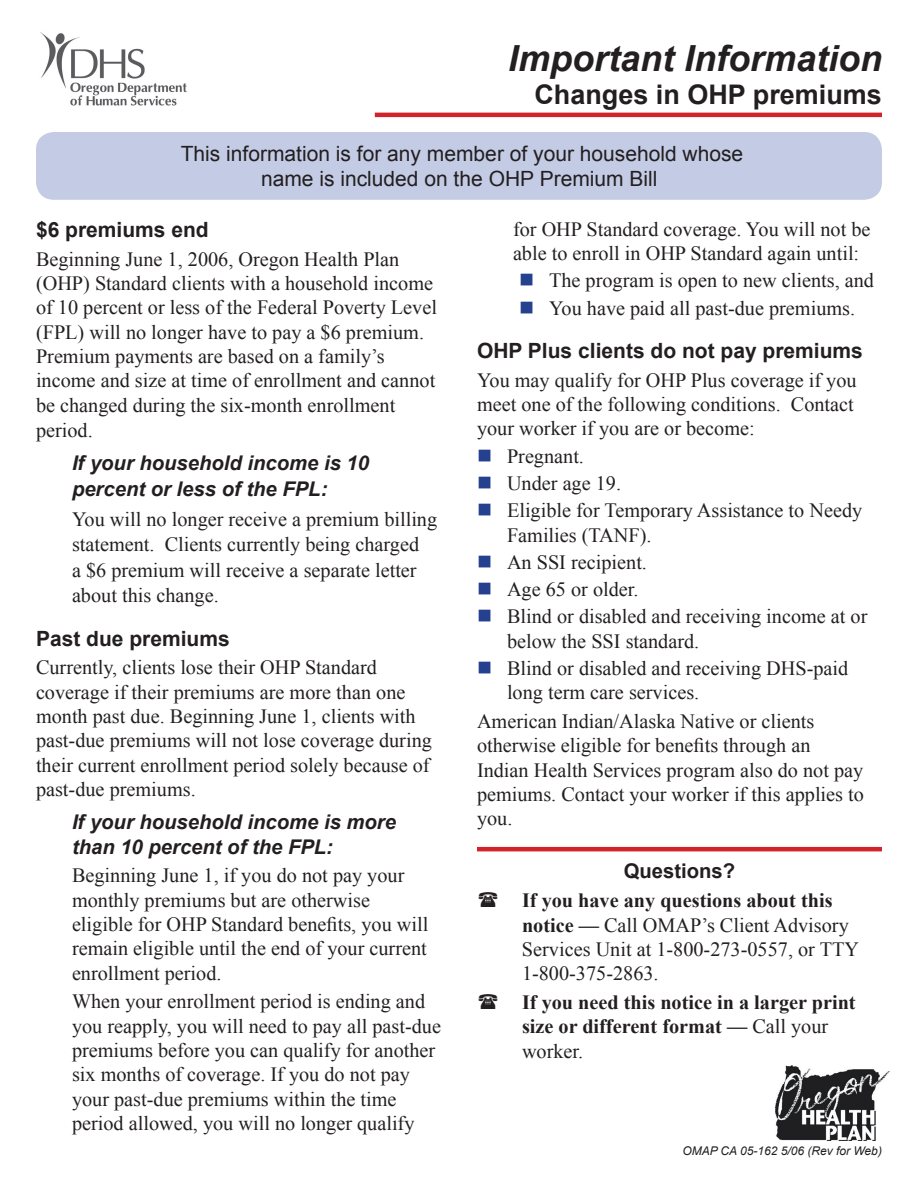
<style>
.page{position:relative;width:918px;height:1188px;background:#fff}
.page>*{position:absolute;margin:0;border:0;box-sizing:border-box;transform-origin:0 0}
.t1{font:italic 700 36px "Arial";color:#231f20}
.t2{font:700 27px "Arial";color:#231f20}
.t3{font:21px/25.5px "Arial";color:#231f20;text-align:center}
.t4{font:700 21px "Arial";color:#231f20}
.t5{font:20.25px/24.3px "Times New Roman";color:#231f20}
.t6{font:italic 700 20.25px/25.5px "Arial";color:#231f20}
.t7{font:700 20.25px/24.3px "Times New Roman";color:#231f20}
.t8{font:700 20.25px "Arial";color:#231f20}
.t9{font:20.25px/27.3px "Wingdings";color:#25408f;text-align:justify}
.t10{font:italic 12px "Arial";color:#231f20}
.s1{font-weight:700}
.s2{font-weight:400}
</style>
<div class="page">
<hr style="left:375px;top:113px;width:507px;height:4px;background:#d1232a">
<hr style="left:477px;top:847px;width:405px;height:4px;background:#d1232a">
<img style="left:40px;top:32px;width:147px;height:74px">
<div style="left:36px;top:132px;width:846px;height:68px;background:#c3cbe5"></div>
<img style="left:776px;top:1065px;width:114px;height:75px">
<h1 class="t1" style="left:508px;top:34px;width:376px">Important Information</h1>
<h2 class="t2" style="left:534px;top:76px;width:349px">Changes in OHP premiums</h2>
<p class="t3" style="left:181px;top:141px;width:564px">This information is for any member of your household whose name is included on the OHP Premium Bill</p>
<p class="t4" style="left:36px;top:216px;width:174px">$6 premiums end</p>
<p class="t5" style="left:36px;top:247px;width:402px">Beginning June 1, 2006, Oregon Health Plan (OHP) Standard clients with a household income of 10 percent or less of the Federal Poverty Level (FPL) will no longer have to pay a $6 premium.<br>Premium payments are based on a family’s income and size at time of enrollment and cannot be changed during the six-month enrollment period.</p>
<p class="t6" style="left:72px;top:451px;width:299px">If your household income is 10 percent or less of the FPL:</p>
<p class="t5" style="left:72px;top:506px;width:367px;line-height:25.5px">You will no longer receive a premium billing statement. Clients currently being charged<br>a $6 premium will receive a separate letter about this change.</p>
<p class="t4" style="left:36px;top:624px;width:195px">Past due premiums</p>
<p class="t5" style="left:36px;top:655px;width:397px">Currently, clients lose their OHP Standard coverage if their premiums are more than one month past due. Beginning June 1, clients with past-due premiums will not lose coverage during their current enrollment period solely because of past-due premiums.</p>
<p class="t6" style="left:72px;top:810px;width:326px;line-height:24.3px">If your household income is more than 10 percent of the FPL:</p>
<p class="t5" style="left:72px;top:863px;width:358px">Beginning June 1, if you do not pay your monthly premiums but are otherwise eligible for OHP Standard benefits, you will remain eligible until the end of your current enrollment period.</p>
<p class="t5" style="left:72px;top:989px;width:370px">When your enrollment period is ending and you reapply, you will need to pay all past-due premiums before you can qualify for another six months of coverage. If you do not pay your past-due premiums within the time period allowed, you will no longer qualify</p>
<p class="t5" style="left:513px;top:217px;width:359px">for OHP Standard coverage. You will not be able to enroll in OHP Standard again until:</p>
<p class="t5" style="left:549px;top:267px;width:327px;line-height:27.3px">The program is open to new clients, and<br>You have paid all past-due premiums.</p>
<p class="t4" style="left:477px;top:337px;width:387px">OHP Plus clients do not pay premiums</p>
<p class="t5" style="left:477px;top:367px;width:381px">You may qualify for OHP Plus coverage if you meet one of the following conditions. Contact your worker if you are or become:</p>
<p class="t5" style="left:507px;top:442px;width:357px;line-height:27.3px">Pregnant.<br>Under age 19.<br>Eligible for Temporary Assistance to Needy</p>
<p class="t5" style="left:507px;top:521px;width:362px;line-height:27.3px">Families (TANF).<br>An SSI recipient.<br>Age 65 or older.<br>Blind or disabled and receiving income at or</p>
<p class="t5" style="left:507px;top:627px;width:343px;line-height:27.3px">below the SSI standard.<br>Blind or disabled and receiving DHS-paid</p>
<p class="t5" style="left:477px;top:678px;width:339px;line-height:28.8px;text-indent:30px">long term care services.<br>American Indian/Alaska Native or clients</p>
<p class="t5" style="left:477px;top:733px;width:388px">otherwise eligible for benefits through an Indian Health Services program also do not pay pemiums. Contact your worker if this applies to you.</p>
<p class="t8" style="left:624px;top:858px;width:113px">Questions?</p>
<p class="t5" style="left:522px;top:888px;width:339px"><span class="s1">If you have any questions about this notice —</span> Call OMAP’s Client Advisory<br>Services Unit at 1-800-273-0557, or TTY<br>1-800-375-2863.</p>
<p class="t7" style="left:522px;top:989px;width:335px">If you need this notice in a larger print size or different format — <span class="s2">Call your worker.</span></p>
<p class="t9" style="left:477px;top:442px;width:17px">■ ■ ■</p>
<p class="t9" style="left:477px;top:548px;width:17px">■ ■ ■</p>
<p class="t9" style="left:477px;top:654px;width:17px">■</p>
<p class="t10" style="left:682px;top:1143px;width:201px">OMAP CA 05-162 5/06 (Rev for Web)</p>
</div>
